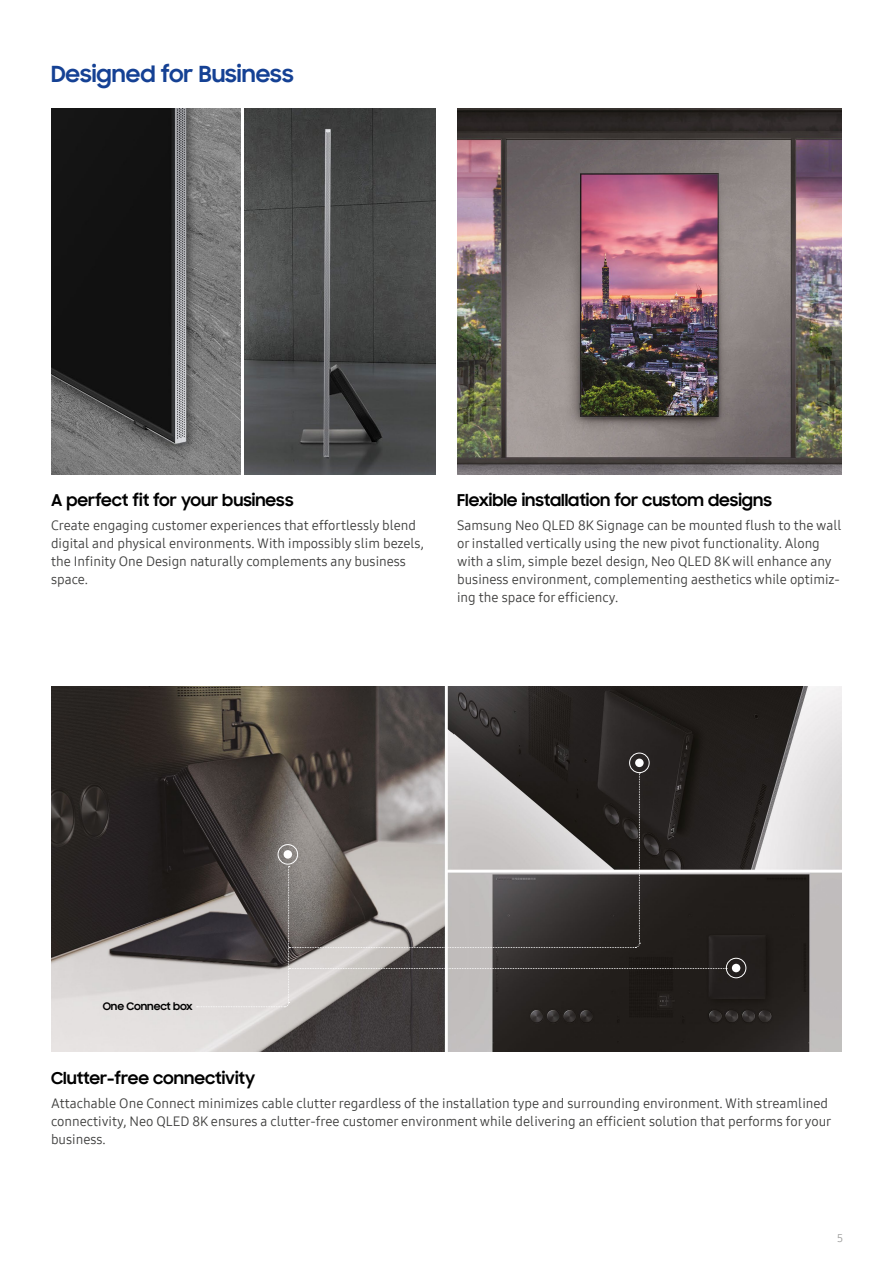
<style>
.page{position:relative;width:893px;height:1263px;background:#fff}
.page>*{position:absolute;margin:0;border:0;box-sizing:border-box;transform-origin:0 0}
.t1{font:700 22.5px "Samsung Sharp Sans";color:#154194}
.t2{font:700 16.5px "Samsung Sharp Sans";color:#000}
.t3{font:13.5px/18px "Samsung One 400";color:#3c3c3b}
.t4{font:11.25px "Samsung One 400";color:#9d9d9c}
.t5{font:700 10.5px "Samsung Sharp Sans";letter-spacing:-.01em;color:#000}
</style>
<div class="page">
<img style="left:51px;top:686px;width:791px;height:366px">
<img style="left:51px;top:108px;width:385px;height:366px">
<img style="left:241px;top:108px;width:3px;height:366px">
<img style="left:457px;top:108px;width:385px;height:366px">
<div style="left:635px;top:759px;width:9px;height:8px;background:#fff;border-radius:50%"></div>
<div style="left:629px;top:753px;width:20px;height:20px;border:1px solid #fff;border-radius:50%"></div>
<div style="left:732px;top:964px;width:8px;height:8px;background:#fff;border-radius:50%"></div>
<div style="left:726px;top:958px;width:20px;height:20px;border:1px solid #fff;border-radius:50%"></div>
<svg style="left:197px;top:773px;width:530px;height:234px;background:#696463"></svg>
<h1 class="t1" style="left:51px;top:57px;width:244px">Designed for Business</h1>
<p class="t2" style="left:51px;top:488px;width:244px">A perfect it for your business</p>
<p class="t2" style="left:133px;top:488px;width:8px">f</p>
<p class="t2" style="left:457px;top:488px;width:316px">Flexible installation for custom designs</p>
<p class="t3" style="left:51px;top:516px;width:374px">Create engaging customer experiences that effortlessly blend digital and physical environments. With impossibly slim bezels, the Infinity One Design naturally complements any business space.</p>
<p class="t3" style="left:457px;top:516px;width:386px">Samsung Neo QLED 8K Signage can be mounted flush to the wall or installed vertically using the new pivot functionality. Along with a slim, simple bezel design, Neo QLED 8K will enhance any business environment, complementing aesthetics while optimiz&shy;ing the space for efficiency.</p>
<p class="t5" style="left:103px;top:999px;width:91px">One Connect box</p>
<p class="t2" style="left:51px;top:1065px;width:206px">Clutter-free connectivity</p>
<p class="t3" style="left:51px;top:1094px;width:782px">Attachable One Connect minimizes cable clutter regardless of the installation type and surrounding environment. With streamlined connectivity, Neo QLED 8K ensures a clutter-free customer environment while delivering an efficient solution that performs for your business.</p>
<p class="t4" style="left:837px;top:1230px;width:8px">5</p>
</div>
